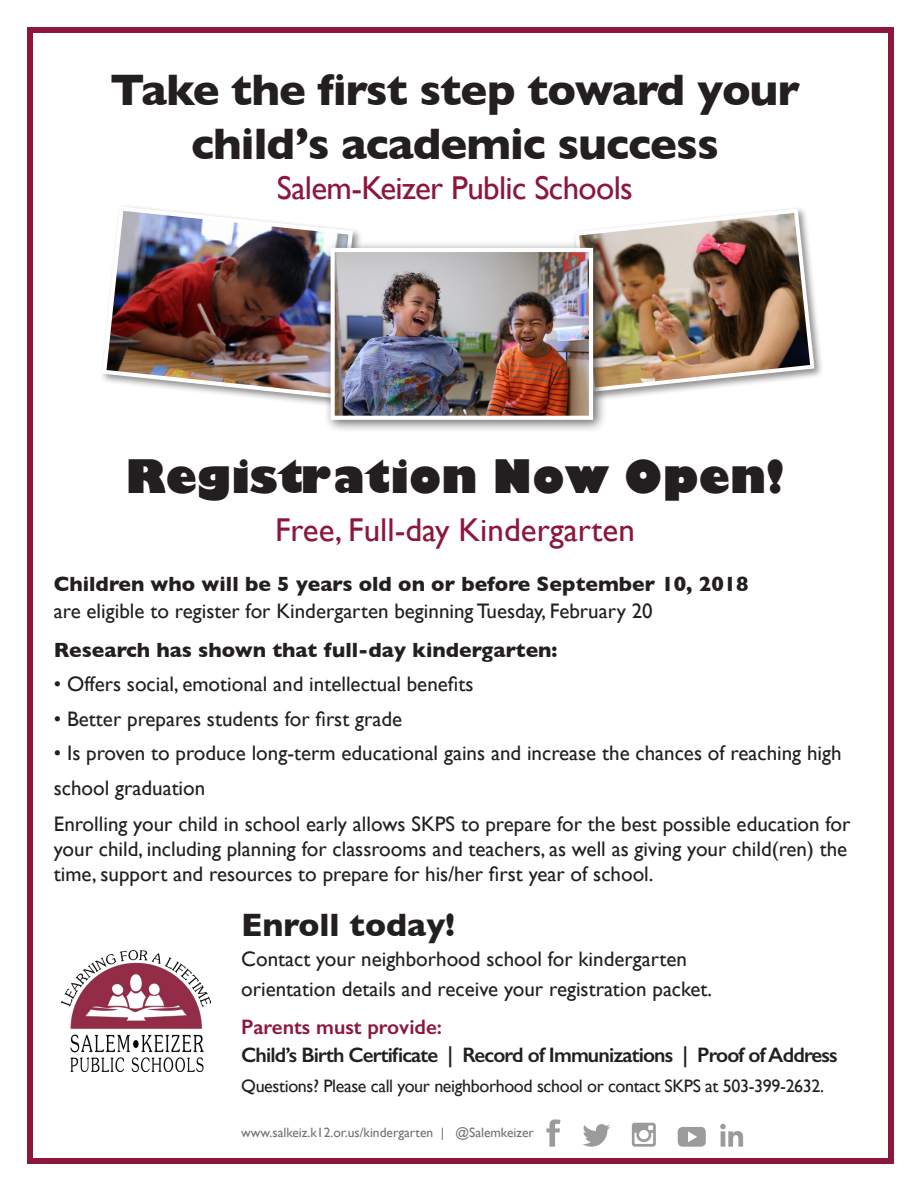
<style>
.page{position:relative;width:918px;height:1188px;background:#fff}
.page>*{position:absolute;margin:0;border:0;box-sizing:border-box;transform-origin:0 0}
.t1{font:700 45px/54px "Gill Sans";letter-spacing:-.02em;color:#231f20;text-align:center}
.t2{font:800 45px "Gill Sans";color:#231f20}
.t3{font:33px "Gill Sans";letter-spacing:-.02em;color:#8d173b}
.t4{font:33px "Gill Sans";color:#8d173b}
.t5{font:700 33px "Gill Sans";color:#231f20}
.t6{font:21px/25.2px "Gill Sans";color:#231f20}
.t7{font:600 21px/28.5px "Gill Sans";letter-spacing:-.04em;color:#231f20}
.t8{font:700 21px "Gill Sans";color:#231f20}
.t9{font:18px "Gill Sans";letter-spacing:-.02em;color:#231f20}
.t10{font:13.5px "Gill Sans";color:#231f20}
.s1{font-weight:700}
.s2{color:#8d173b}
</style>
<div class="page">
<div style="left:27px;top:27px;width:867px;height:1137px;border:6px solid #8d173b"></div>
<div style="left:572px;top:206px;width:252px;height:196px;background:#231f20;opacity:.5"></div>
<img style="left:573px;top:206px;width:244px;height:188px">
<div style="left:100px;top:204px;width:263px;height:204px;background:#231f20;opacity:.5"></div>
<img style="left:100px;top:204px;width:255px;height:196px">
<div style="left:324px;top:241px;width:282px;height:192px;background:#231f20;opacity:.65"></div>
<img style="left:336px;top:253px;width:252px;height:162px">
<div style="left:331px;top:248px;width:262px;height:172px;border:4px solid #fff"></div>
<img style="left:62px;top:950px;width:149px;height:122px">
<svg style="left:546px;top:1119px;width:15px;height:28px"></svg>
<svg style="left:583px;top:1124px;width:27px;height:23px"></svg>
<svg style="left:632px;top:1123px;width:24px;height:24px"></svg>
<svg style="left:678px;top:1127px;width:28px;height:20px"></svg>
<svg style="left:720px;top:1124px;width:23px;height:23px"></svg>
<p class="t1" style="left:110px;top:62px;width:691px">Take the first step toward your child’s academic success</p>
<p class="t3" style="left:277px;top:168px;width:358px">Salem-Keizer Public Schools</p>
<p class="t2" style="left:125px;top:441px;width:661px">Registration Now Open!</p>
<p class="t4" style="left:275px;top:510px;width:361px">Free, Full-day Kindergarten</p>
<p class="t6" style="left:54px;top:570px;width:696px;line-height:27px"><span class="s1">Children who will be 5 years old on or before September 10, 2018 </span>are eligible to register for Kindergarten beginning Tuesday, February 20</p>
<p class="t8" style="left:54px;top:633px;width:505px">Research has shown that full-day kindergarten:</p>
<p class="t6" style="left:54px;top:672px;width:421px">• Offers social, emotional and intellectual benefits</p>
<p class="t6" style="left:54px;top:706px;width:350px">• Better prepares students for first grade</p>
<p class="t6" style="left:54px;top:736px;width:789px;line-height:34.5px">• Is proven to produce long-term educational gains and increase the chances of reaching high school graduation</p>
<p class="t6" style="left:54px;top:811px;width:798px">Enrolling your child in school early allows SKPS to prepare for the best possible education for your child, including planning for classrooms and teachers, as well as giving your child(ren) the time, support and resources to prepare for his/her first year of school.</p>
<p class="t5" style="left:241px;top:898px;width:215px">Enroll today!</p>
<p class="t6" style="left:241px;top:943px;width:473px;line-height:30px">Contact your neighborhood school for kindergarten orientation details and receive your registration packet.</p>
<p class="t7" style="left:241px;top:1012px;width:598px"><span class="s2">Parents must provide:<br></span>Child’s Birth Certificate | Record of Immunizations | Proof of Address</p>
<p class="t9" style="left:241px;top:1076px;width:584px">Questions? Please call your neighborhood school or contact SKPS at 503-399-2632.</p>
<p class="t10" style="left:241px;top:1124px;width:294px">www.salkeiz.k12.or.us/kindergarten | @Salemkeizer</p>
</div>
